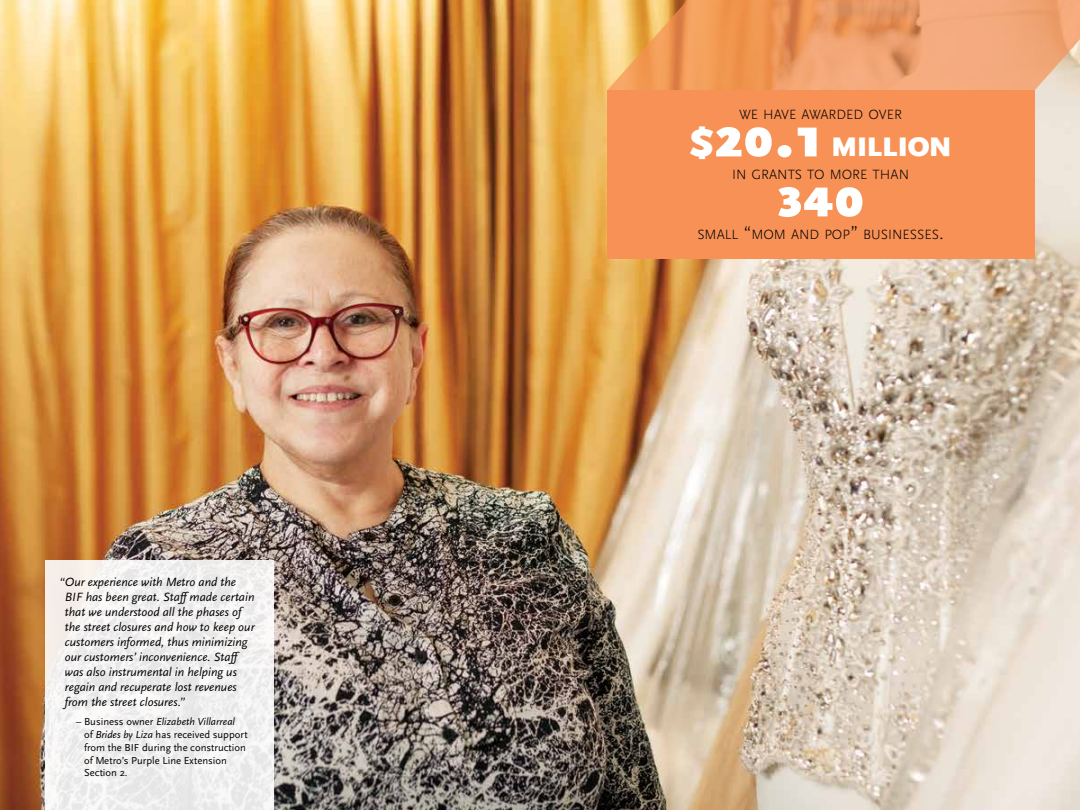
<style>
.page{position:relative;width:1080px;height:810px;background:#fff}
.page>*{position:absolute;margin:0;border:0;box-sizing:border-box;transform-origin:0 0}
.t1{font:900 77.5px "Scala Sans Pro";color:#fff}
.t2{font:900 28px "Scala Sans Pro";letter-spacing:-.005em;color:#fff}
.t3{font:300 14px "Scala Sans Pro";color:#000}
.t4{font:italic 12.5px/15px "Scala Sans Pro";color:#000}
.t5{font:10.62px/12.8px "Scala Sans Pro";color:#000}
.s1{font-style:italic}
.s2{font-size:40px}
.s3{font-size:20px}
</style>
<div class="page">
<img style="left:0;top:0;width:1080px;height:810px">
<div style="left:45px;top:561px;width:228px;height:249px;background:#f1f0ef"></div>
<svg style="left:608px;top:0;width:472px;height:90px"></svg>
<div style="left:608px;top:90px;width:427px;height:169px;background:#f79156"></div>
<p class="t4" style="left:65px;top:575px;width:191px;text-indent:-5px">“Our experience with Metro and the BIF has been great. Staffmade certain that we understood all the phases of the street closures and how to keep our customers informed, thus minimizing our customers’ inconvenience. Staff was also instrumental in helping us regain and recuperate lost revenues from the street closures.”</p>
<p class="t5" style="left:84px;top:715px;width:165px;text-indent:-8px">– Business owner <span class="s1">Elizabeth Villarreal<br></span>of <span class="s1">Brides by Liza</span> has received support from the BIF during the construction of Metro’s Purple Line Extension<br>Section 2.</p>
<p class="t3" style="left:739px;top:106px;width:165px">WE HAVE AWARDED OVER</p>
<h1 class="t1" style="left:690px;top:87px;width:133px"><span class="s2">$</span>20.1</h1>
<h2 class="t2" style="left:831px;top:131px;width:122px">MILLION</h2>
<p class="t3" style="left:732px;top:166px;width:179px">IN GRANTS TO MORE THAN</p>
<h1 class="t1" style="left:777px;top:147px;width:89px">340</h1>
<p class="t3" style="left:697px;top:226px;width:248px">SMALL <span class="s3">“</span>MOM AND POP<span class="s3">”</span> BUSINESSES<span class="s3">.</span></p>
</div>
